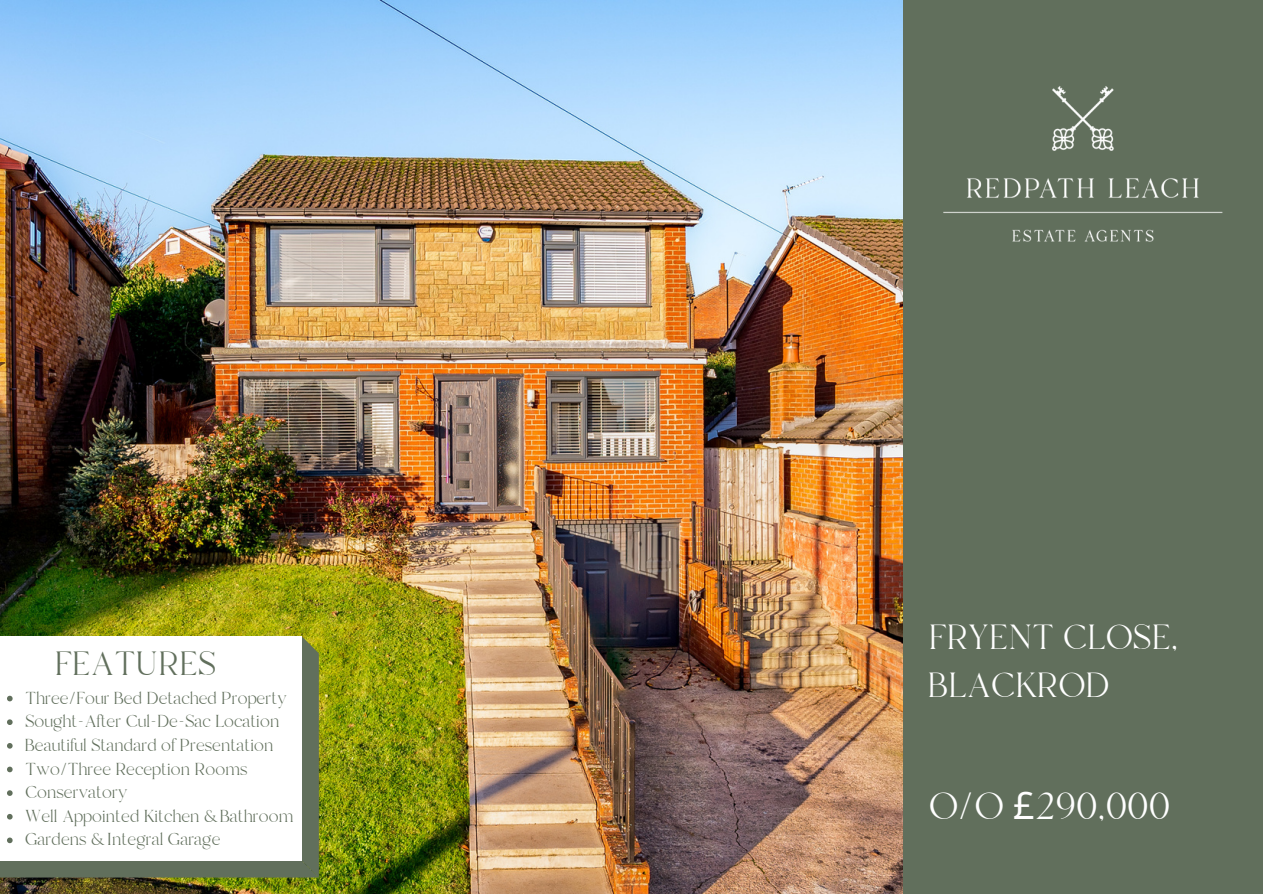
<style>
.page{position:relative;width:1263px;height:894px;background:#fff}
.page>*{position:absolute;margin:0;border:0;box-sizing:border-box;transform-origin:0 0}
.t1{font:37.8px "Branch";color:#fff}
.t2{font:34.65px/48.3px "Branch";color:#fff}
.t3{font:33.45px "Branch";color:#616f5c}
.t4{font:17.25px "Branch";color:#616f5c}
.s1{font-family:"Noto Sans"}
</style>
<div class="page">
<img style="left:0;top:0;width:903px;height:893px">
<div style="left:903px;top:0;width:360px;height:893px;background:#616f5c"></div>
<img style="left:779px;top:0;width:444px;height:360px">
<svg style="left:0;top:636px;width:319px;height:241px"></svg>
<p class="t3" style="left:55px;top:641px;width:163px">FEATURES</p>
<p class="t4" style="left:25px;top:686px;width:263px">Three/Four Bed Detached Property</p>
<p class="t4" style="left:25px;top:709px;width:256px">Sought-After Cul-De-Sac Location</p>
<p class="t4" style="left:25px;top:733px;width:250px">Beautiful Standard of Presentation</p>
<p class="t4" style="left:25px;top:757px;width:224px">Two/Three Reception Rooms</p>
<p class="t4" style="left:25px;top:780px;width:104px">Conservatory</p>
<p class="t4" style="left:25px;top:804px;width:270px">Well Appointed Kitchen &amp; Bathroom</p>
<p class="t4" style="left:25px;top:827px;width:197px">Gardens &amp; Integral Garage</p>
<p class="t2" style="left:928px;top:613px;width:251px">FRYENT CLOSE,<br>BLACKROD</p>
<p class="t1" style="left:928px;top:781px;width:243px">O/O <span class="s1">£</span>290,000</p>
</div>
